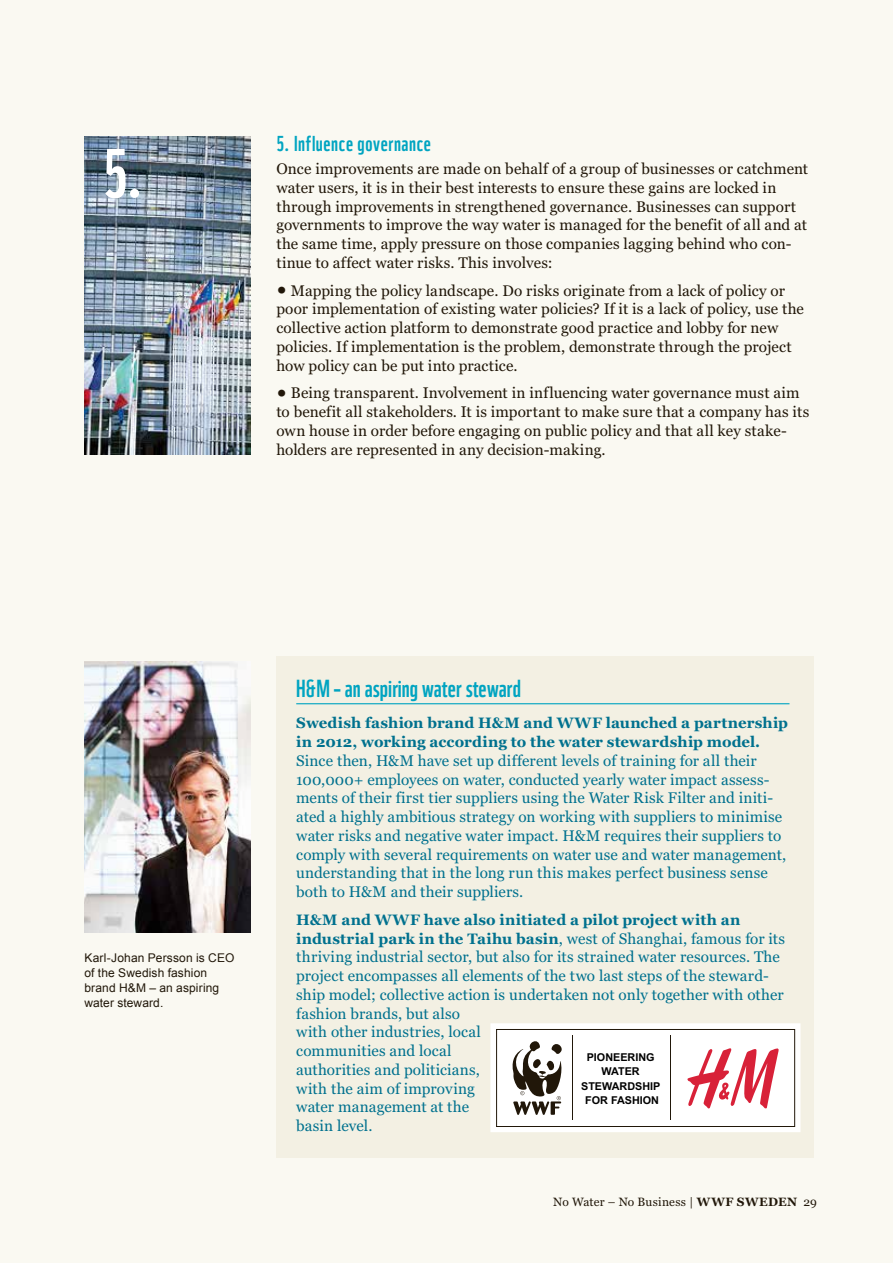
<style>
.page{position:relative;width:893px;height:1263px;background:#faf9f2}
.page>*{position:absolute;margin:0;border:0;box-sizing:border-box;transform-origin:0 0}
.t1{font:67.5px "WWF";color:#fff}
.t2{font:24px "WWF";letter-spacing:.005em;color:#00a4c1}
.t3{font:21px "WWF";letter-spacing:.025em;color:#00a4c1}
.t4{font:15.3px/18.8px "Georgia";letter-spacing:.005em;color:#211709}
.t5{font:15.3px/18.8px "Georgia";letter-spacing:.005em;color:#00718e}
.t6{font:700 15px/18.8px "Georgia";letter-spacing:.005em;color:#00718e}
.t7{font:12px/15px "Arial";letter-spacing:.01em;color:#211709}
.t8{font:12px "Georgia";letter-spacing:.01em;color:#211709}
.t9{font:700 10.8px/14.5px "Arial";color:#000;text-align:center}
.s1{font-size:27px}
.s2{font-weight:400;font-size:15.3px}
.s3{font-weight:700}
</style>
<div class="page">
<img style="left:84px;top:661px;width:167px;height:271px">
<div style="left:276px;top:656px;width:538px;height:502px;background:#f3f0e3"></div>
<hr style="left:296px;top:703px;width:493px;height:1px;background:#00a4c1">
<svg style="left:490px;top:1023px;width:310px;height:109px;background:#e9dcdc"></svg>
<img style="left:84px;top:136px;width:167px;height:319px">
<h1 class="t1" style="left:103px;top:120px;width:42px">5.</h1>
<h3 class="t3" style="left:276px;top:127px;width:156px">5. Influence governance</h3>
<p class="t4" style="left:276px;top:160px;width:533px">Once improvements are made on behalf of a group of businesses or catchment water users, it is in their best interests to ensure these gains are locked in through improvements in strengthened governance. Businesses can support governments to improve the way water is managed for the benefit of all and at the same time, apply pressure on those companies lagging behind who con&shy;tinue to affect water risks. This involves:</p>
<p class="t4" style="left:276px;top:281px;width:529px"><span class="s1">•</span> Mapping the policy landscape. Do risks originate from a lack of policy or poor implementation of existing water policies? If it is a lack of policy, use the collective action platform to demonstrate good practice and lobby for new policies. If implementation is the problem, demonstrate through the project how policy can be put into practice.</p>
<p class="t4" style="left:276px;top:384px;width:534px"><span class="s1">•</span> Being transparent. Involvement in influencing water governance must aim to benefit all stakeholders. It is important to make sure that a company has its own house in order before engaging on public policy and that all key stake&shy;holders are represented in any decision-making.</p>
<p class="t7" style="left:84px;top:951px;width:151px">Karl-Johan Persson is CEO of the Swedish fashion brand H&amp;M – an aspiring water steward.</p>
<h2 class="t2" style="left:296px;top:669px;width:226px">H&amp;M – an aspiring water steward</h2>
<p class="t6" style="left:296px;top:714px;width:493px">Swedish fashion brand H&amp;M and WWF launched a partnership in 2012, working according to the water stewardship model.</p>
<p class="t5" style="left:296px;top:751px;width:491px">Since then, H&amp;M have set up different levels of training for all their 100,000+ employees on water, conducted yearly water impact assess&shy;ments of their first tier suppliers using the Water Risk Filter and initi&shy;ated a highly ambitious strategy on working with suppliers to minimise water risks and negative water impact. H&amp;M requires their suppliers to comply with several requirements on water use and water management, understanding that in the long run this makes perfect business sense both to H&amp;M and their suppliers.</p>
<p class="t6" style="left:296px;top:910px;width:490px">H&amp;M and WWF have also initiated a pilot project with an industrial park in the Taihu basin<span class="s2">, west of Shanghai, famous for its</span></p>
<p class="t5" style="left:296px;top:948px;width:489px">thriving industrial sector, but also for its strained water resources. The project encompasses all elements of the two last steps of the steward&shy;ship model; collective action is undertaken not only together with other fashion brands, but also<br>with other industries, local<br>communities and local<br>authorities and politicians,<br>with the aim of improving<br>water management at the<br>basin level.</p>
<p class="t9" style="left:581px;top:1050px;width:81px">PIONEERING<br>WATER<br>STEWARDSHIP<br>FOR FASHION</p>
<p class="t8" style="left:553px;top:1194px;width:265px">No Water – No Business | <span class="s3">WWF SWEDEN</span> 29</p>
</div>
